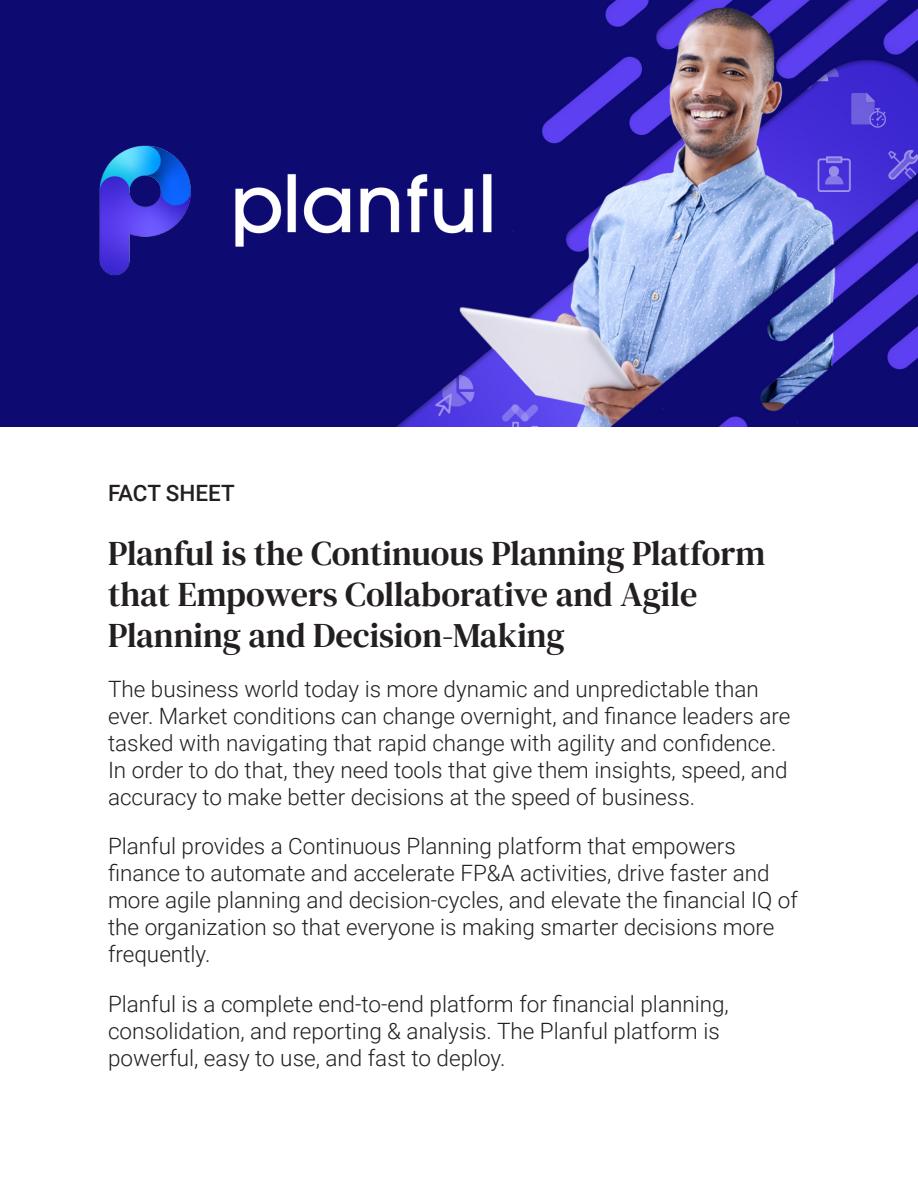
<style>
.page{position:relative;width:918px;height:1188px;background:#fff}
.page>*{position:absolute;margin:0;border:0;box-sizing:border-box;transform-origin:0 0}
.t1{font:34.5px/41.4px "DM Serif Text";color:#231f20}
.t2{font:300 22.5px/27px "Roboto";color:#231f20}
.t3{font:500 22.5px "Roboto";color:#231f20}
</style>
<div class="page">
<div style="left:0;top:0;width:917px;height:427px;background:#0d0a72"></div>
<img style="left:396px;top:0;width:521px;height:427px">
<img style="left:99px;top:138px;width:393px;height:145px">
<p class="t3" style="left:108px;top:477px;width:128px">FACT SHEET</p>
<p class="t1" style="left:108px;top:533px;width:659px">Planful is the Continuous Planning Platform that Empowers Collaborative and Agile<br>Planning and Decision-Making</p>
<p class="t2" style="left:108px;top:674px;width:684px">The business world today is more dynamic and unpredictable than ever. Market conditions can change overnight, and finance leaders are tasked with navigating that rapid change with agility and confidence.<br>In order to do that, they need tools that give them insights, speed, and accuracy to make better decisions at the speed of business.</p>
<p class="t2" style="left:108px;top:832px;width:691px">Planful provides a Continuous Planning platform that empowers finance to automate and accelerate FP&amp;A activities, drive faster and more agile planning and decision-cycles, and elevate the financial IQ of the organization so that everyone is making smarter decisions more frequently.</p>
<p class="t2" style="left:108px;top:989px;width:622px">Planful is a complete end-to-end platform for financial planning, consolidation, and reporting &amp; analysis. The Planful platform is powerful, easy to use, and fast to deploy.</p>
</div>
